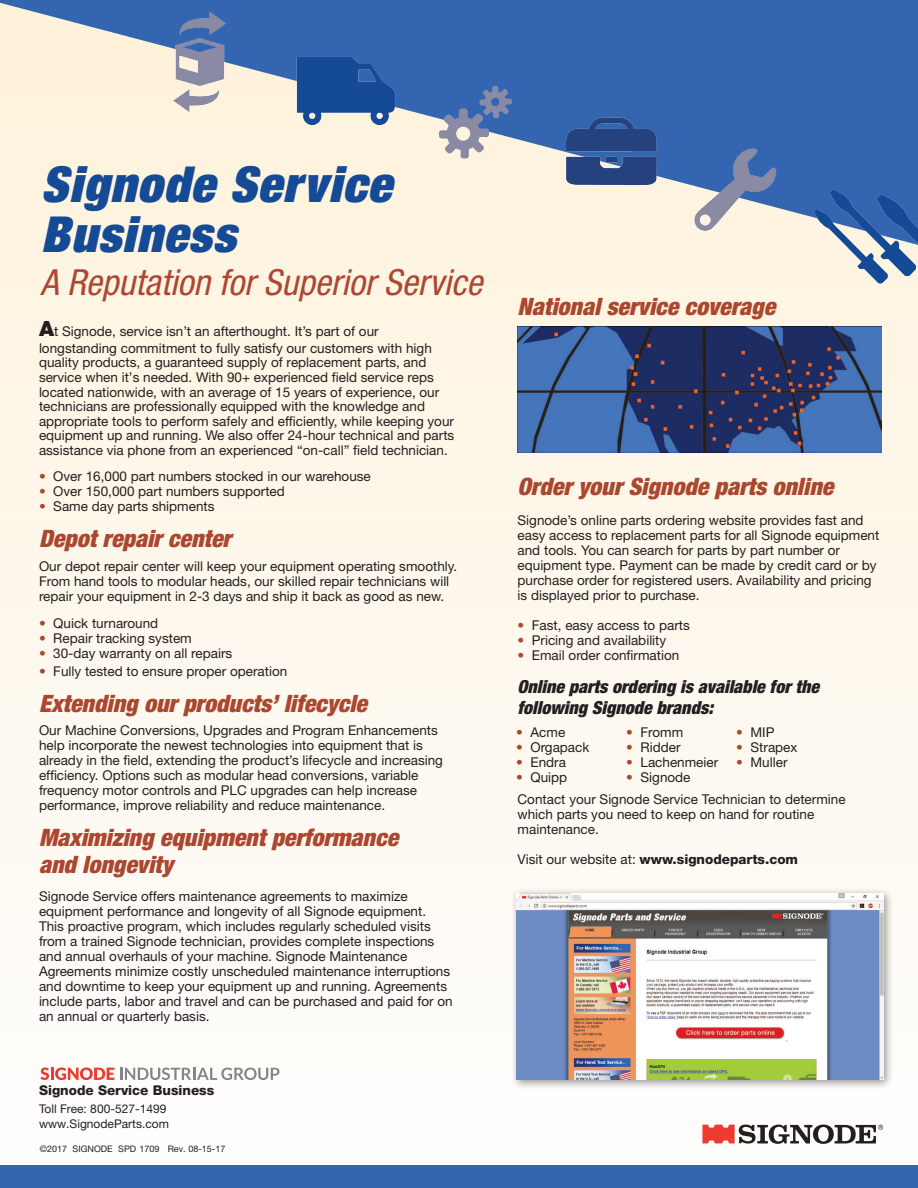
<style>
.page{position:relative;width:918px;height:1188px;background:#fff}
.page>*{position:absolute;margin:0;border:0;box-sizing:border-box;transform-origin:0 0}
.t1{font:italic 900 condensed 49.65px/49.7px "Helvetica Neue LT Std";letter-spacing:.025em;color:#154a97}
.t2{font:italic condensed 36px "Helvetica Neue LT Std";color:#ae4731}
.t3{font:italic 900 condensed 24px "Helvetica Neue LT Std";color:#ab472f}
.t4{font:italic 900 condensed 18px/21px "Helvetica Neue LT Std";color:#231f20}
.t5{font:13.5px/15px "Helvetica Neue LT Std";color:#231f20}
.t6{font:800 13.5px "Helvetica Neue LT Std";color:#231f20}
.t7{font:12px/15.8px "Helvetica Neue LT Std";color:#231f20}
.t8{font:9px "Helvetica Neue LT Std";color:#231f20}
.s1{font-weight:900;font-size:21px}
.s2{color:#ab472f}
.s3{font-weight:400}
</style>
<div class="page">
<div style="left:0;top:0;width:918px;height:1188px;background:linear-gradient(to right,#fef9ef,#fdf8ef)"></div>
<div style="left:510px;top:887px;width:383px;height:203px;background:#231f20;opacity:.46"></div>
<img style="left:516px;top:893px;width:368px;height:187px">
<svg style="left:0;top:0;width:918px;height:245px;fill:#fef2db"></svg>
<img style="left:806px;top:172px;width:112px;height:160px">
<img style="left:685px;top:109px;width:101px;height:160px">
<img style="left:561px;top:88px;width:103px;height:160px">
<img style="left:423px;top:56px;width:95px;height:161px">
<img style="left:277px;top:19px;width:161px;height:160px">
<img style="left:166px;top:0;width:83px;height:145px">
<svg style="left:40px;top:1067px;width:239px;height:13px"></svg>
<svg style="left:702px;top:1124px;width:181px;height:20px"></svg>
<div style="left:0;top:1165px;width:918px;height:23px;background:#3465b0"></div>
<img style="left:518px;top:326px;width:364px;height:126px">
<p class="t1" style="left:41px;top:159px;width:352px">Signode Service<br>Business</p>
<p class="t2" style="left:40px;top:262px;width:444px">A Reputation for Superior Service</p>
<p class="t5" style="left:39px;top:322px;width:394px;line-height:17.1px"><span class="s1">A</span>t Signode, service isn’t an afterthought. It’s part of our longstanding commitment to fully satisfy our customers with high</p>
<p class="t5" style="left:39px;top:355px;width:417px;line-height:14.5px">quality products, a guaranteed supply of replacement parts, and service when it’s needed. With 90+ experienced field service reps located nationwide, with an average of 15 years of experience, our technicians are professionally equipped with the knowledge and appropriate tools to perform safely and efficiently, while keeping your equipment up and running. We also offer 24-hour technical and parts assistance via phone from an experienced “on-call” field technician.</p>
<p class="t5" style="left:39px;top:469px;width:333px"><span class="s2">•</span> Over 16,000 part numbers stocked in our warehouse</p>
<p class="t5" style="left:39px;top:484px;width:247px"><span class="s2">•</span> Over 150,000 part numbers supported</p>
<p class="t5" style="left:39px;top:499px;width:177px"><span class="s2">•</span> Same day parts shipments</p>
<p class="t3" style="left:39px;top:524px;width:194px">Depot repair center</p>
<p class="t5" style="left:39px;top:559px;width:420px">Our depot repair center will keep your equipment operating smoothly.<br>From hand tools to modular heads, our skilled repair technicians will repair your equipment in 2-3 days and ship it back as good as new.</p>
<p class="t5" style="left:39px;top:616px;width:121px"><span class="s2">•</span> Quick turnaround</p>
<p class="t5" style="left:39px;top:631px;width:154px"><span class="s2">•</span> Repair tracking system</p>
<p class="t5" style="left:39px;top:646px;width:195px"><span class="s2">•</span> 30-day warranty on all repairs</p>
<p class="t5" style="left:39px;top:664px;width:250px"><span class="s2">•</span> Fully tested to ensure proper operation</p>
<p class="t3" style="left:39px;top:689px;width:330px">Extending our products’ lifecycle</p>
<p class="t5" style="left:39px;top:722px;width:406px">Our Machine Conversions, Upgrades and Program Enhancements help incorporate the newest technologies into equipment that is already in the field, extending the product’s lifecycle and increasing efficiency. Options such as modular head conversions, variable frequency motor controls and PLC upgrades can help increase performance, improve reliability and reduce maintenance.</p>
<p class="t3" style="left:39px;top:822px;width:361px">Maximizing equipment performance</p>
<p class="t3" style="left:39px;top:849px;width:135px">and longevity</p>
<p class="t5" style="left:39px;top:889px;width:415px">Signode Service offers maintenance agreements to maximize equipment performance and longevity of all Signode equipment.<br>This proactive program, which includes regularly scheduled visits from a trained Signode technician, provides complete inspections and annual overhauls of your machine. Signode Maintenance Agreements minimize costly unscheduled maintenance interruptions and downtime to keep your equipment up and running. Agreements include parts, labor and travel and can be purchased and paid for on an annual or quarterly basis.</p>
<p class="t6" style="left:39px;top:1082px;width:177px">Signode Service Business</p>
<p class="t7" style="left:39px;top:1100px;width:131px">Toll Free: 800-527-1499 www.SignodeParts.com</p>
<p class="t8" style="left:40px;top:1144px;width:187px">©2017 SIGNODE SPD 1709 Rev. 08-15-17</p>
<p class="t3" style="left:518px;top:291px;width:259px">National service coverage</p>
<p class="t3" style="left:518px;top:471px;width:317px">Order your Signode parts online</p>
<p class="t5" style="left:518px;top:512px;width:363px">Signode’s online parts ordering website provides fast and easy access to replacement parts for all Signode equipment and tools. You can search for parts by part number or equipment type. Payment can be made by credit card or by purchase order for registered users. Availability and pricing is displayed prior to purchase.</p>
<p class="t5" style="left:518px;top:617px;width:174px"><span class="s2">•</span> Fast, easy access to parts</p>
<p class="t5" style="left:518px;top:632px;width:150px"><span class="s2">•</span> Pricing and availability</p>
<p class="t5" style="left:518px;top:647px;width:163px"><span class="s2">•</span> Email order confirmation</p>
<p class="t4" style="left:518px;top:676px;width:303px">Online parts ordering is available for the following Signode brands:</p>
<p class="t5" style="left:516px;top:724px;width:51px"><span class="s2">•</span> Acme</p>
<p class="t5" style="left:516px;top:739px;width:75px"><span class="s2">•</span> Orgapack</p>
<p class="t5" style="left:516px;top:754px;width:51px"><span class="s2">•</span> Endra</p>
<p class="t5" style="left:516px;top:769px;width:53px"><span class="s2">•</span> Quipp</p>
<p class="t5" style="left:626px;top:724px;width:59px"><span class="s2">•</span> Fromm</p>
<p class="t5" style="left:626px;top:739px;width:56px"><span class="s2">•</span> Ridder</p>
<p class="t5" style="left:626px;top:754px;width:94px"><span class="s2">•</span> Lachenmeier</p>
<p class="t5" style="left:626px;top:769px;width:66px"><span class="s2">•</span> Signode</p>
<p class="t5" style="left:736px;top:724px;width:40px"><span class="s2">•</span> MIP</p>
<p class="t5" style="left:736px;top:739px;width:63px"><span class="s2">•</span> Strapex</p>
<p class="t5" style="left:736px;top:754px;width:53px"><span class="s2">•</span> Muller</p>
<p class="t5" style="left:518px;top:791px;width:330px">Contact your Signode Service Technician to determine which parts you need to keep on hand for routine maintenance.</p>
<p class="t6" style="left:518px;top:851px;width:282px"><span class="s3">Visit our website at:</span> www.signodeparts.com</p>
</div>
